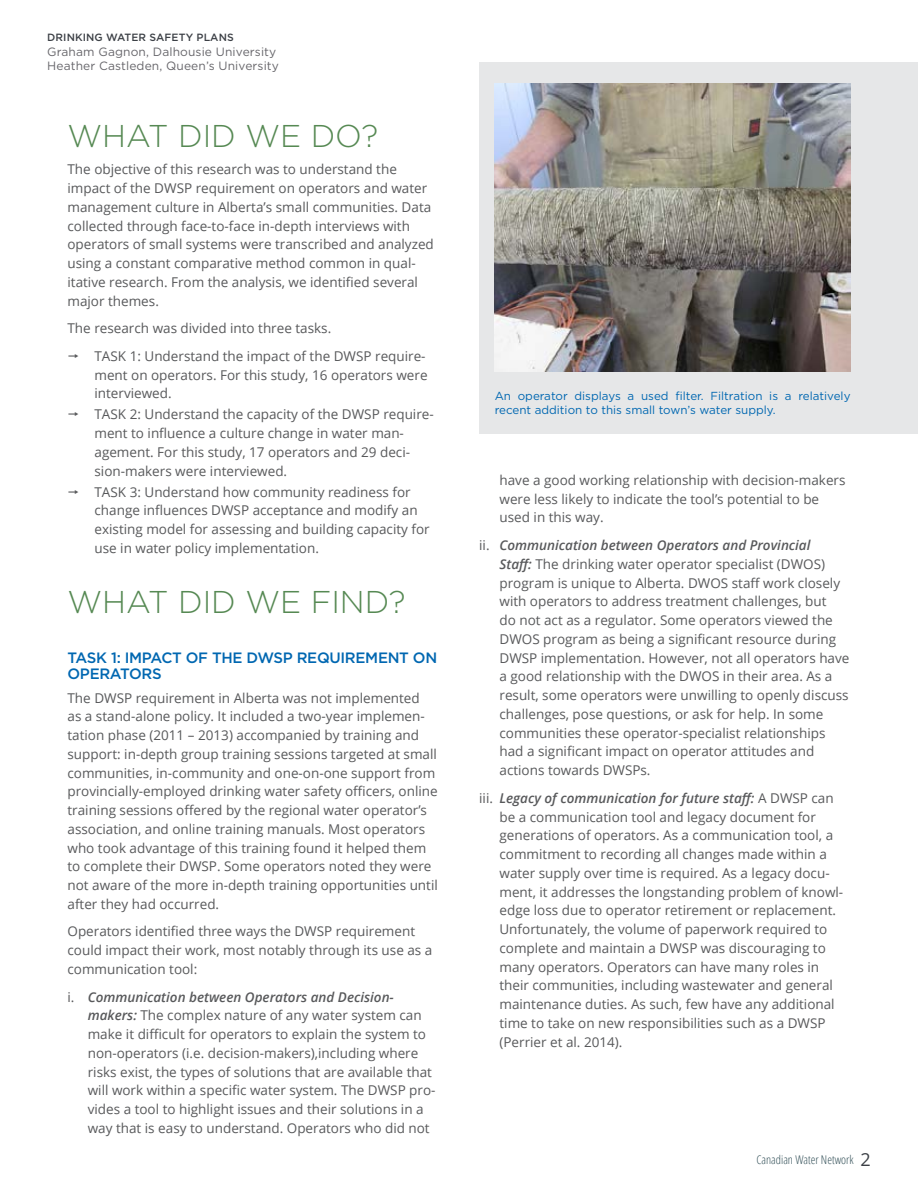
<style>
.page{position:relative;width:918px;height:1188px;background:#fff}
.page>*{position:absolute;margin:0;border:0;box-sizing:border-box;transform-origin:0 0}
.t1{font:300 31.5px "Gotham";color:#568953}
.t2{font:500 15px/16.5px "Gotham";letter-spacing:-.02em;color:#0067b1}
.t3{font:13.5px/18.8px "Open Sans";color:#58595b}
.t4{font:12px/13.5px "Gotham";letter-spacing:.01em;color:#67666b}
.t5{font:300 condensed 12px "Open Sans";color:#345159}
.t6{font:11.7px/13.5px "Gotham";color:#0067b1}
.t7{font:500 10.5px "Gotham";letter-spacing:.01em;color:#3c4046}
.s1{font-weight:600;font-style:italic}
.s2{font-weight:400;font-stretch:normal;font-size:18px;color:#3c4046}
</style>
<div class="page">
<div style="left:479px;top:63px;width:439px;height:371px;background:#e6e7e8"></div>
<img style="left:495px;top:83px;width:355px;height:288px">
<p class="t7" style="left:47px;top:30px;width:188px">DRINKING WATER SAFETY PLANS</p>
<p class="t4" style="left:47px;top:45px;width:233px">Graham Gagnon, Dalhousie University<br>Heather Castleden, Queen’s University</p>
<h1 class="t1" style="left:68px;top:116px;width:312px">WHAT DID WE DO?</h1>
<p class="t3" style="left:68px;top:160px;width:368px">The objective of this research was to understand the impact of the DWSP requirement on operators and water management culture in Alberta’s small communities. Data collected through face-to-face in-depth interviews with operators of small systems were transcribed and analyzed using a constant comparative method common in qual&shy;itative research. From the analysis, we identified several major themes.</p>
<p class="t3" style="left:94px;top:314px;width:333px;line-height:27.6px;text-indent:-27px">The research was divided into three tasks.<br>TASK 1: Understand the impact of the DWSP require-</p>
<p class="t3" style="left:94px;top:365px;width:335px">ment on operators. For this study, 16 operators were interviewed.</p>
<p class="t3" style="left:94px;top:405px;width:341px">TASK 2: Understand the capacity of the DWSP require&shy;ment to influence a culture change in water man&shy;agement. For this study, 17 operators and 29 deci&shy;sion-makers were interviewed.</p>
<p class="t3" style="left:94px;top:482px;width:337px">TASK 3: Understand how community readiness for change influences DWSP acceptance and modify an existing model for assessing and building capacity for use in water policy implementation.</p>
<h1 class="t1" style="left:68px;top:582px;width:340px">WHAT DID WE FIND?</h1>
<p class="t2" style="left:68px;top:649px;width:371px">TASK 1: IMPACT OF THE DWSP REQUIREMENT ON<br>OPERATORS</p>
<p class="t3" style="left:68px;top:688px;width:372px">The DWSP requirement in Alberta was not implemented<br>as a stand-alone policy. It included a two-year implemen&shy;tation phase (2011 – 2013) accompanied by training and support: in-depth group training sessions targeted at small communities, in-community and one-on-one support from provincially-employed drinking water safety officers, online training sessions offered by the regional water operator’s association, and online training manuals. Most operators who took advantage of this training found it helped them to complete their DWSP. Some operators noted they were not aware of the more in-depth training opportunities until after they had occurred.</p>
<p class="t3" style="left:68px;top:922px;width:366px">Operators identified three ways the DWSP requirement could impact their work, most notably through its use as a communication tool:</p>
<p class="t3" style="left:88px;top:987px;width:349px;text-indent:-20px">i. <span class="s1">Communication between Operators and Decision&shy;makers:</span> The complex nature of any water system can make it difficult for operators to explain the system to non-operators (i.e. decision-makers),including where risks exist, the types of solutions that are available that will work within a specific water system. The DWSP pro&shy;vides a tool to highlight issues and their solutions in a way that is easy to understand. Operators who did not</p>
<p class="t6" style="left:495px;top:389px;width:357px">An operator displays a used filter. Filtration is a relatively recent addition to this small town’s water supply.</p>
<p class="t3" style="left:500px;top:470px;width:348px">have a good working relationship with decision-makers were less likely to indicate the tool’s potential to be used in this way.</p>
<p class="t3" style="left:500px;top:535px;width:351px;text-indent:-20px">ii. <span class="s1">Communication between Operators and Provincial<br>Staff:</span> The drinking water operator specialist (DWOS) program is unique to Alberta. DWOS staff work closely with operators to address treatment challenges, but<br>do not act as a regulator. Some operators viewed the DWOS program as being a significant resource during DWSP implementation. However, not all operators have a good relationship with the DWOS in their area. As a result, some operators were unwilling to openly discuss challenges, pose questions, or ask for help. In some communities these operator-specialist relationships had a significant impact on operator attitudes and actions towards DWSPs.</p>
<p class="t3" style="left:499px;top:788px;width:345px;text-indent:-20px">iii. <span class="s1">Legacy of communication for future staff:</span> A DWSP can be a communication tool and legacy document for generations of operators. As a communication tool, a commitment to recording all changes made within a water supply over time is required. As a legacy docu&shy;ment, it addresses the longstanding problem of knowl&shy;edge loss due to operator retirement or replacement.<br>Unfortunately, the volume of paperwork required to complete and maintain a DWSP was discouraging to many operators. Operators can have many roles in their communities, including wastewater and general maintenance duties. As such, few have any additional time to take on new responsibilities such as a DWSP (Perrier et al. 2014).</p>
<p class="t5" style="left:757px;top:1152px;width:116px">Canadian Water Network <span class="s2">2</span></p>
</div>
